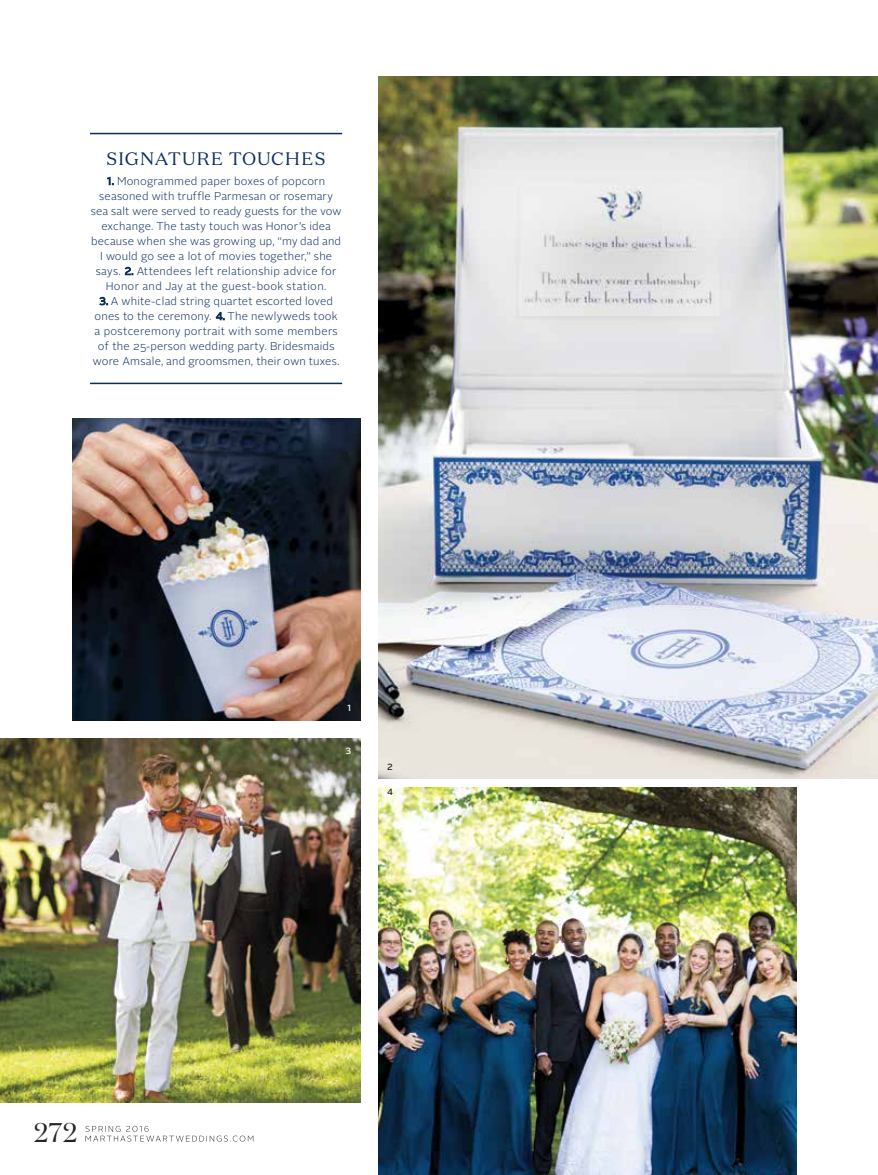
<style>
.page{position:relative;width:878px;height:1175px;background:#fff}
.page>*{position:absolute;margin:0;border:0;box-sizing:border-box;transform-origin:0 0}
.t1{font:27px "Domaine Display";color:#252525}
.t2{font:18px "Domaine Text";letter-spacing:.05em;color:#0c2d62}
.t3{font:300 11.25px/15px "Alright Sans";letter-spacing:.015em;color:#0c2d62;text-align:center}
.t4{font:500 9px "Alright Sans";color:#fff}
.t5{font:500 9px "Alright Sans";color:#252525}
.s1{font-weight:400;font-size:10.5px}
</style>
<div class="page">
<img style="left:378px;top:787px;width:418px;height:387px">
<img style="left:378px;top:76px;width:500px;height:702px">
<img style="left:0;top:738px;width:360px;height:364px">
<img style="left:72px;top:418px;width:288px;height:302px">
<svg style="left:107px;top:177px;width:6px;height:8px"></svg>
<svg style="left:125px;top:267px;width:8px;height:8px"></svg>
<svg style="left:100px;top:297px;width:8px;height:8px"></svg>
<svg style="left:216px;top:312px;width:8px;height:8px"></svg>
<hr style="left:90px;top:382px;width:252px;height:2px;background:#0c2d62">
<hr style="left:90px;top:133px;width:252px;height:1px;background:#0c2d62">
<svg style="left:86px;top:1125px;width:167px;height:16px"></svg>
<h2 class="t2" style="left:106px;top:147px;width:208px">SIGNATURE TOUCHES</h2>
<p class="t3" style="left:91px;top:173px;width:252px"><span class="s1">1.</span> Monogrammed paper boxes of popcorn seasoned with truffle Parmesan or rosemary sea salt were served to ready guests for the vow exchange. The tasty touch was Honor’s idea because when she was growing up, “my dad and I would go see a lot of movies together,” she says. <span class="s1">2.</span> Attendees left relationship advice for Honor and Jay at the guest-book station.</p>
<p class="t3" style="left:93px;top:293px;width:248px"><span class="s1">3.</span> A white-clad string quartet escorted loved ones to the ceremony. <span class="s1">4.</span> The newlyweds took a postceremony portrait with some members of the 25-person wedding party. Bridesmaids wore Amsale, and groomsmen, their own tuxes.</p>
<h1 class="t1" style="left:34px;top:1115px;width:45px">272</h1>
<p class="t4" style="left:347px;top:702px;width:5px">1</p>
<p class="t4" style="left:345px;top:744px;width:7px">3</p>
<p class="t5" style="left:387px;top:760px;width:7px">2</p>
<p class="t5" style="left:387px;top:785px;width:7px">4</p>
</div>
